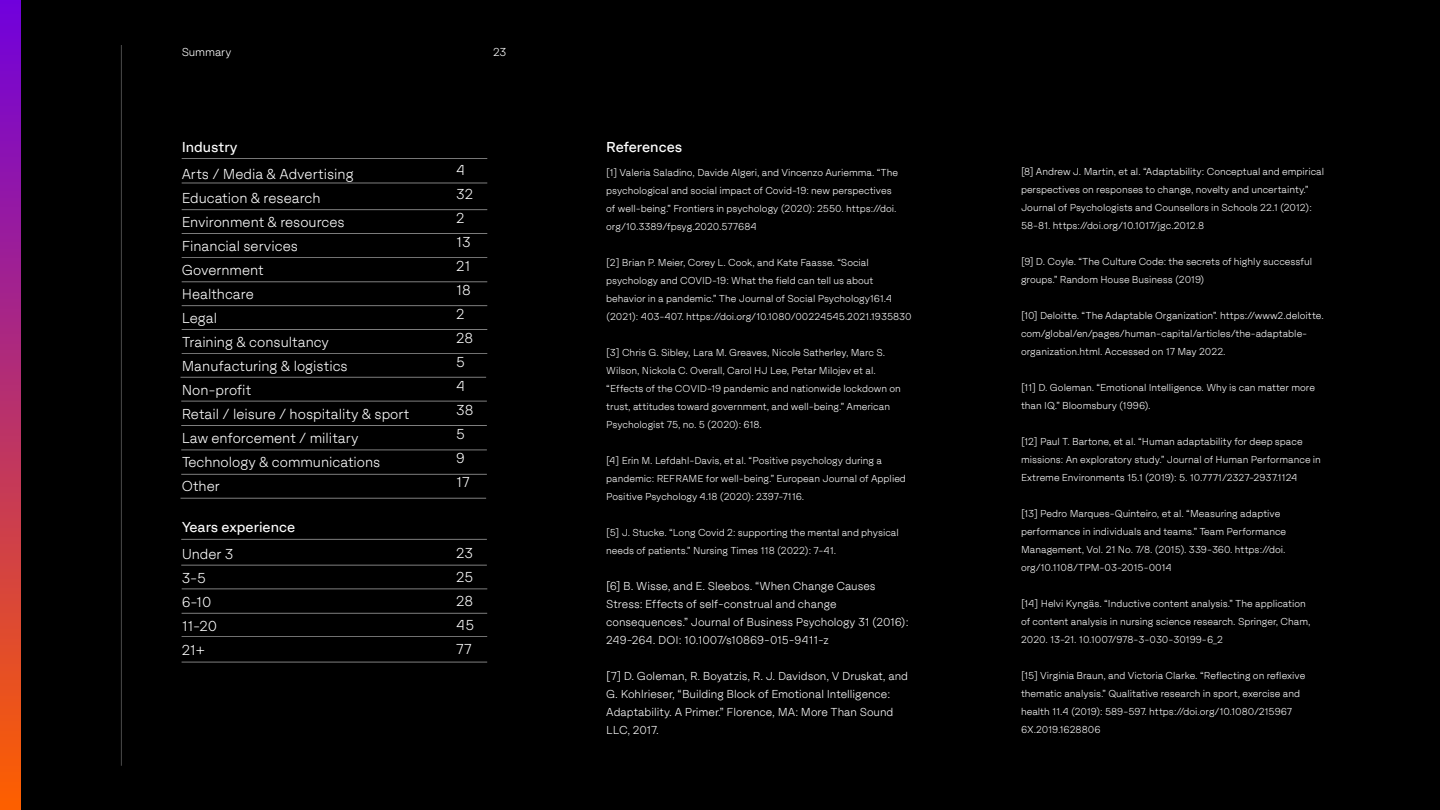
<style>
.page{position:relative;width:1440px;height:810px;background:#000}
.page>*{position:absolute;margin:0;border:0;box-sizing:border-box;transform-origin:0 0}
.t1{font:300 15px/24px "F37 Zagma";color:#fff}
.t2{font:15px "F37 Zagma";color:#fff}
.t3{font:15px "F37 Zagma";color:#fff}
.t4{font:300 12px/18px "F37 Zagma";color:#fff}
.t5{font:300 10.5px/18px "F37 Zagma";color:#fff}
</style>
<div class="page">
<hr style="left:121px;top:45px;width:1px;height:721px;background:#fff">
<hr style="left:182px;top:158px;width:305px;height:1px;background:#fff">
<hr style="left:182px;top:209px;width:305px;height:1px;background:#fff">
<hr style="left:182px;top:233px;width:305px;height:1px;background:#fff">
<hr style="left:182px;top:257px;width:305px;height:1px;background:#fff">
<hr style="left:182px;top:282px;width:305px;height:1px;background:#fff">
<hr style="left:182px;top:305px;width:305px;height:1px;background:#fff">
<hr style="left:182px;top:329px;width:305px;height:1px;background:#fff">
<hr style="left:182px;top:353px;width:305px;height:1px;background:#fff">
<hr style="left:181px;top:377px;width:305px;height:1px;background:#fff">
<hr style="left:181px;top:401px;width:306px;height:1px;background:#fff">
<hr style="left:181px;top:425px;width:306px;height:1px;background:#fff">
<hr style="left:181px;top:450px;width:306px;height:1px;background:#fff">
<hr style="left:181px;top:474px;width:306px;height:1px;background:#fff">
<hr style="left:181px;top:498px;width:305px;height:1px;background:#fff">
<hr style="left:181px;top:539px;width:306px;height:1px;background:#fff">
<hr style="left:181px;top:565px;width:306px;height:1px;background:#fff">
<hr style="left:182px;top:613px;width:305px;height:1px;background:#fff">
<hr style="left:182px;top:636px;width:305px;height:1px;background:#fff">
<hr style="left:182px;top:662px;width:305px;height:1px;background:#fff">
<hr style="left:182px;top:589px;width:305px;height:1px;background:#fff">
<hr style="left:182px;top:183px;width:305px;height:1px;background:#fff">
<div style="left:0;top:1px;width:21px;height:809px;background:linear-gradient(to bottom,#7000dd,#fe6000)"></div>
<p class="t4" style="left:182px;top:43px;width:51px">Summary</p>
<p class="t4" style="left:493px;top:43px;width:15px">23</p>
<h1 class="t2" style="left:182px;top:136px;width:57px">Industry</h1>
<p class="t1" style="left:182px;top:162px;width:229px">Arts / Media &amp; Advertising<br>Education &amp; research<br>Environment &amp; resources<br>Financial services<br>Government<br>Healthcare<br>Legal<br>Training &amp; consultancy<br>Manufacturing &amp; logistics<br>Non-profit<br>Retail / leisure / hospitality &amp; sport<br>Law enforcement / military<br>Technology &amp; communications<br>Other</p>
<h1 class="t2" style="left:182px;top:515px;width:115px">Years experience</h1>
<h1 class="t1" style="left:182px;top:541px;width:53px">Under 3<br>3-5<br>6-10<br>11-20<br>21+</h1>
<h1 class="t1" style="left:456px;top:158px;width:19px">4<br>32<br>2<br>13<br>21<br>18<br>2<br>28<br>5<br>4<br>38<br>5<br>9<br>17</h1>
<h1 class="t1" style="left:456px;top:540px;width:19px;text-align:justify">23<br>25<br>28<br>45<br>77</h1>
<h1 class="t3" style="left:606px;top:135px;width:78px">References</h1>
<p class="t5" style="left:606px;top:163px;width:293px">[1] Valeria Saladino, Davide Algeri, and Vincenzo Auriemma. “The psychological and social impact of Covid-19: new perspectives of well-being.” Frontiers in psychology (2020): 2550. https://doi. org/10.3389/fpsyg.2020.577684</p>
<p class="t5" style="left:606px;top:253px;width:307px">[2] Brian P. Meier, Corey L. Cook, and Kate Faasse. “Social psychology and COVID-19: What the field can tell us about behavior in a pandemic.” The Journal of Social Psychology161.4 (2021): 403-407. https://doi.org/10.1080/00224545.2021.1935830</p>
<p class="t5" style="left:606px;top:343px;width:296px">[3] Chris G. Sibley, Lara M. Greaves, Nicole Satherley, Marc S.<br>Wilson, Nickola C. Overall, Carol HJ Lee, Petar Milojev et al. “Effects of the COVID-19 pandemic and nationwide lockdown on trust, attitudes toward government, and well-being.” American Psychologist 75, no. 5 (2020): 618.</p>
<p class="t5" style="left:606px;top:451px;width:301px">[4] Erin M. Lefdahl-Davis, et al. “Positive psychology during a pandemic: REFRAME for well-being.” European Journal of Applied<br>Positive Psychology 4.18 (2020): 2397-7116.</p>
<p class="t5" style="left:606px;top:523px;width:294px">[5] J. Stucke. “Long Covid 2: supporting the mental and physical needs of patients.” Nursing Times 118 (2022): 7-41.</p>
<p class="t4" style="left:606px;top:576px;width:304px">[6] B. Wisse, and E. Sleebos. “When Change Causes Stress: Effects of self-construal and change consequences.” Journal of Business Psychology 31 (2016):<br>249-264. DOI: 10.1007/s10869-015-9411-z</p>
<p class="t4" style="left:606px;top:666px;width:303px">[7] D. Goleman, R. Boyatzis, R. J. Davidson, V Druskat, and G. Kohlrieser, “Building Block of Emotional Intelligence:<br>Adaptability. A Primer.” Florence, MA: More Than Sound LLC, 2017.</p>
<p class="t5" style="left:1021px;top:162px;width:305px">[8] Andrew J. Martin, et al. “Adaptability: Conceptual and empirical perspectives on responses to change, novelty and uncertainty.” Journal of Psychologists and Counsellors in Schools 22.1 (2012):<br>58-81. https://doi.org/10.1017/jgc.2012.8</p>
<p class="t5" style="left:1021px;top:252px;width:293px">[9] D. Coyle. “The Culture Code: the secrets of highly successful groups.” Random House Business (2019)</p>
<p class="t5" style="left:1021px;top:306px;width:304px">[10] Deloitte. “The Adaptable Organization”. https://www2.deloitte. com/global/en/pages/human-capital/articles/the-adaptable&shy;organization.html. Accessed on 17 May 2022.</p>
<p class="t5" style="left:1021px;top:378px;width:295px">[11] D. Goleman. “Emotional Intelligence. Why is can matter more than IQ.” Bloomsbury (1996).</p>
<p class="t5" style="left:1021px;top:432px;width:301px">[12] Paul T. Bartone, et al. “Human adaptability for deep space missions: An exploratory study.” Journal of Human Performance in<br>Extreme Environments 15.1 (2019): 5. 10.7771/2327-2937.1124</p>
<p class="t5" style="left:1021px;top:504px;width:267px">[13] Pedro Marques-Quinteiro, et al. “Measuring adaptive performance in individuals and teams.” Team Performance Management, Vol. 21 No. 7/8. (2015). 339-360. https://doi. org/10.1108/TPM-03-2015-0014</p>
<p class="t5" style="left:1021px;top:594px;width:291px">[14] Helvi Kyngäs. “Inductive content analysis.” The application of content analysis in nursing science research. Springer, Cham,<br>2020. 13-21. 10.1007/978-3-030-30199-6_2</p>
<p class="t5" style="left:1021px;top:666px;width:286px">[15] Virginia Braun, and Victoria Clarke. “Reflecting on reflexive thematic analysis.” Qualitative research in sport, exercise and health 11.4 (2019): 589-597. https://doi.org/10.1080/215967<br>6X.2019.1628806</p>
</div>
